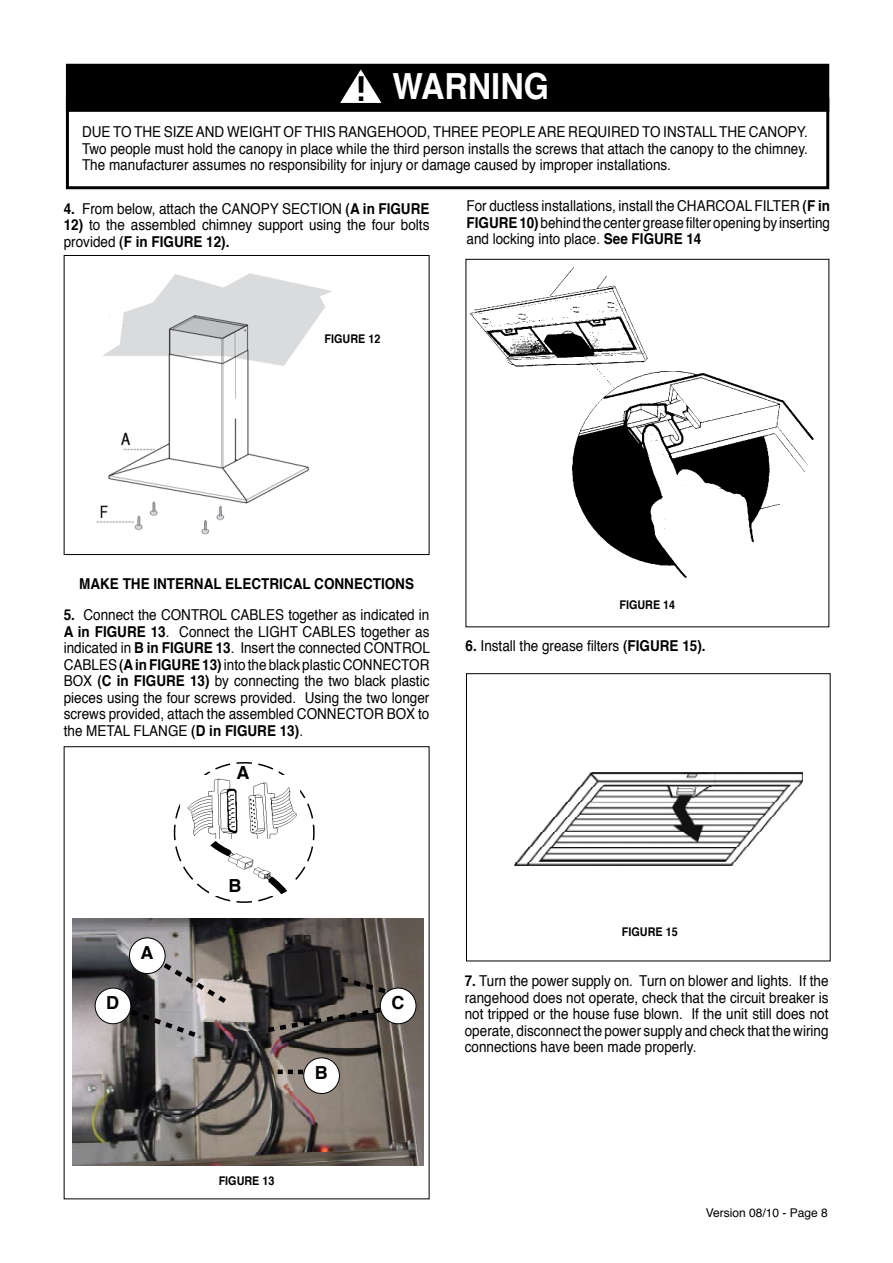
<style>
.page{position:relative;width:893px;height:1263px;background:#fff}
.page>*{position:absolute;margin:0;border:0;box-sizing:border-box;transform-origin:0 0}
.t1{font:700 36px "Helvetica";color:#fff;scale:.9 1}
.t2{font:600 33px "Eurostile";color:#000;scale:1.06 1}
.t3{font:700 18px "Helvetica";color:#000}
.t4{font:15px/16.5px "Helvetica";color:#000;text-align:justify;scale:.9 1}
.t5{font:700 15px "Helvetica";color:#000;scale:.9 1}
.t6{font:700 12px "Helvetica";color:#000;scale:.9 1}
.t7{font:12px "Helvetica";color:#000}
.s1{font-weight:700}
</style>
<div class="page">
<img style="left:96px;top:273px;width:235px;height:262px">
<div style="left:66px;top:98px;width:763px;height:91px;border:3px solid #000"></div>
<div style="left:67px;top:64px;width:761px;height:47px;background:#000"></div>
<div style="left:66px;top:64px;width:763px;height:48px;border:2px solid #000"></div>
<div style="left:64px;top:255px;width:365px;height:300px;border:1px solid #000"></div>
<img style="left:469px;top:267px;width:345px;height:311px">
<div style="left:466px;top:673px;width:364px;height:288px;border:1px solid #000"></div>
<img style="left:72px;top:918px;width:351px;height:247px">
<div style="left:380px;top:988px;width:36px;height:36px;background:#fff;border-radius:50%"></div>
<div style="left:380px;top:988px;width:36px;height:36px;border:1px solid #000;border-radius:50%"></div>
<div style="left:129px;top:938px;width:36px;height:35px;background:#fff;border-radius:50%"></div>
<div style="left:129px;top:938px;width:36px;height:36px;border:1px solid #000;border-radius:50%"></div>
<div style="left:304px;top:1058px;width:35px;height:35px;background:#fff;border-radius:50%"></div>
<div style="left:304px;top:1058px;width:36px;height:36px;border:1px solid #000;border-radius:50%"></div>
<svg style="left:278px;top:1069px;width:25px;height:5px"></svg>
<svg style="left:336px;top:973px;width:55px;height:24px"></svg>
<svg style="left:263px;top:1005px;width:122px;height:30px;background:#564f4a"></svg>
<div style="left:95px;top:988px;width:36px;height:36px;background:#fff;border-radius:50%"></div>
<div style="left:95px;top:988px;width:36px;height:36px;border:1px solid #000;border-radius:50%"></div>
<svg style="left:126px;top:959px;width:105px;height:81px;background:#888383"></svg>
<svg style="left:173px;top:762px;width:142px;height:141px"></svg>
<img style="left:180px;top:775px;width:120px;height:72px">
<img style="left:209px;top:839px;width:84px;height:56px">
<svg style="left:336px;top:66px;width:49px;height:37px"></svg>
<img style="left:514px;top:772px;width:288px;height:93px">
<h1 class="t1" style="left:392px;top:58px;width:175px">WARNING</h1>
<p class="t4" style="left:82px;top:124px;width:808px">DUE TO THE SIZE AND WEIGHT OF THIS RANGEHOOD, THREE PEOPLE ARE REQUIRED TO INSTALL THE CANOPY.<br>Two people must hold the canopy in place while the third person installs the screws that attach the canopy to the chimney.<br>The manufacturer assumes no responsibility for injury or damage caused by improper installations.</p>
<p class="t4" style="left:64px;top:201px;width:408px"><span class="s1">4.</span> From below, attach the CANOPY SECTION <span class="s1">(A in FIGURE</span></p>
<p class="t4" style="left:64px;top:217px;width:408px"><span class="s1">12)</span> to the assembled chimney support using the four bolts provided <span class="s1">(F in FIGURE 12).</span></p>
<h2 class="t2" style="left:355px;top:69px;width:12px">!</h2>
<p class="t4" style="left:466px;top:198px;width:405px">For ductless installations, install the CHARCOAL FILTER <span class="s1">(F in FIGURE 10)</span> behind the center grease filter opening by inserting and locking into place. <span class="s1">See FIGURE 14</span></p>
<p class="t6" style="left:325px;top:329px;width:64px">FIGURE 12</p>
<p class="t5" style="left:79px;top:571px;width:373px">MAKE THE INTERNAL ELECTRICAL CONNECTIONS</p>
<p class="t4" style="left:64px;top:607px;width:408px"><span class="s1">5.</span> Connect the CONTROL CABLES together as indicated in <span class="s1">A in FIGURE 13</span>. Connect the LIGHT CABLES together as indicated in <span class="s1">B in FIGURE 13</span>. Insert the connected CONTROL CABLES <span class="s1">(A in FIGURE 13)</span> into the black plastic CONNECTOR BOX <span class="s1">(C in FIGURE 13)</span> by connecting the two black plastic pieces using the four screws provided. Using the two longer screws provided, attach the assembled CONNECTOR BOX to the METAL FLANGE <span class="s1">(D in FIGURE 13)</span>.</p>
<p class="t3" style="left:236px;top:759px;width:14px">A</p>
<p class="t6" style="left:619px;top:595px;width:64px">FIGURE 14</p>
<p class="t4" style="left:466px;top:638px;width:268px"><span class="s1">6.</span> Install the grease filters <span class="s1">(FIGURE 15).</span></p>
<p class="t3" style="left:106px;top:988px;width:14px">D</p>
<p class="t3" style="left:141px;top:938px;width:14px">A</p>
<p class="t3" style="left:228px;top:871px;width:14px">B</p>
<p class="t6" style="left:219px;top:1171px;width:64px">FIGURE 13</p>
<p class="t3" style="left:315px;top:1058px;width:14px">B</p>
<p class="t3" style="left:391px;top:988px;width:14px">C</p>
<p class="t6" style="left:622px;top:922px;width:64px">FIGURE 15</p>
<p class="t4" style="left:465px;top:973px;width:406px"><span class="s1">7.</span> Turn the power supply on. Turn on blower and lights. If the rangehood does not operate, check that the circuit breaker is not tripped or the house fuse blown. If the unit still does not operate, disconnect the power supply and check that the wiring connections have been made properly.</p>
<p class="t7" style="left:706px;top:1204px;width:124px">Version 08/10 - Page 8</p>
</div>
